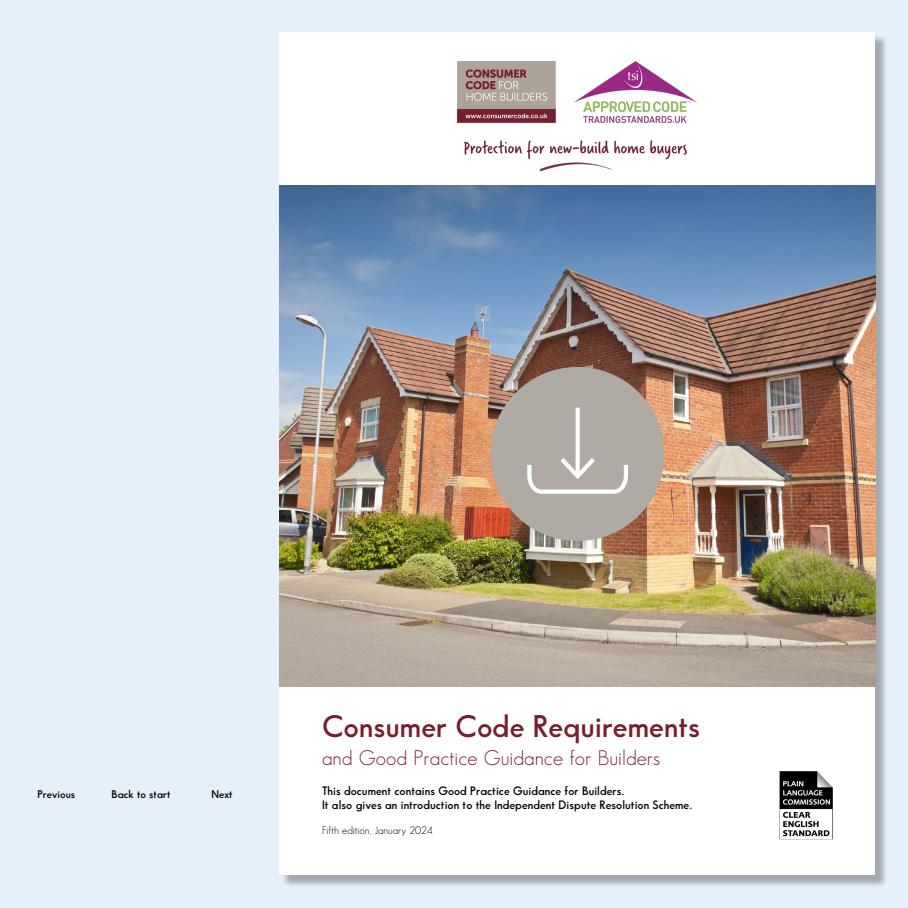
<style>
.page{position:relative;width:908px;height:908px;background:#fff}
.page>*{position:absolute;margin:0;border:0;box-sizing:border-box;transform-origin:0 0}
.t1{font:600 30.6px "Sans Serif FLF";color:#752031}
.t2{font:20.6px "Sans Serif FLF";color:#752031}
.t3{font:600 12px/14.4px "Sans Serif FLF";color:#000}
.t4{font:600 11px "Sans Serif FLF";color:#000}
.t5{font:10.6px "Sans Serif FLF";color:#000}
</style>
<div class="page">
<div style="left:0;top:0;width:907px;height:907px;background:#e6f0fb"></div>
<div style="left:281px;top:34px;width:606px;height:853px;background:#000;opacity:.3"></div>
<div style="left:279px;top:33px;width:595px;height:841px;background:#fff"></div>
<img style="left:279px;top:186px;width:595px;height:500px">
<img style="left:457px;top:62px;width:239px;height:108px">
<img style="left:779px;top:771px;width:53px;height:67px">
<div style="left:490px;top:367px;width:174px;height:173px;background:#b0aaa4;border-radius:50%"></div>
<svg style="left:575px;top:407px;width:4px;height:46px"></svg>
<svg style="left:527px;top:453px;width:101px;height:41px"></svg>
<p class="t4" style="left:37px;top:787px;width:39px">Previous</p>
<p class="t4" style="left:112px;top:787px;width:60px">Back to start</p>
<p class="t4" style="left:211px;top:787px;width:23px">Next</p>
<h1 class="t1" style="left:322px;top:708px;width:379px">Consumer Code Requirements</h1>
<h2 class="t2" style="left:322px;top:745px;width:339px">and Good Practice Guidance for Builders</h2>
<p class="t3" style="left:322px;top:782px;width:371px">This document contains Good Practice Guidance for Builders.<br>It also gives an introduction to the Independent Dispute Resolution Scheme.</p>
<p class="t5" style="left:322px;top:824px;width:112px">Fifth edition, January 2024</p>
</div>
